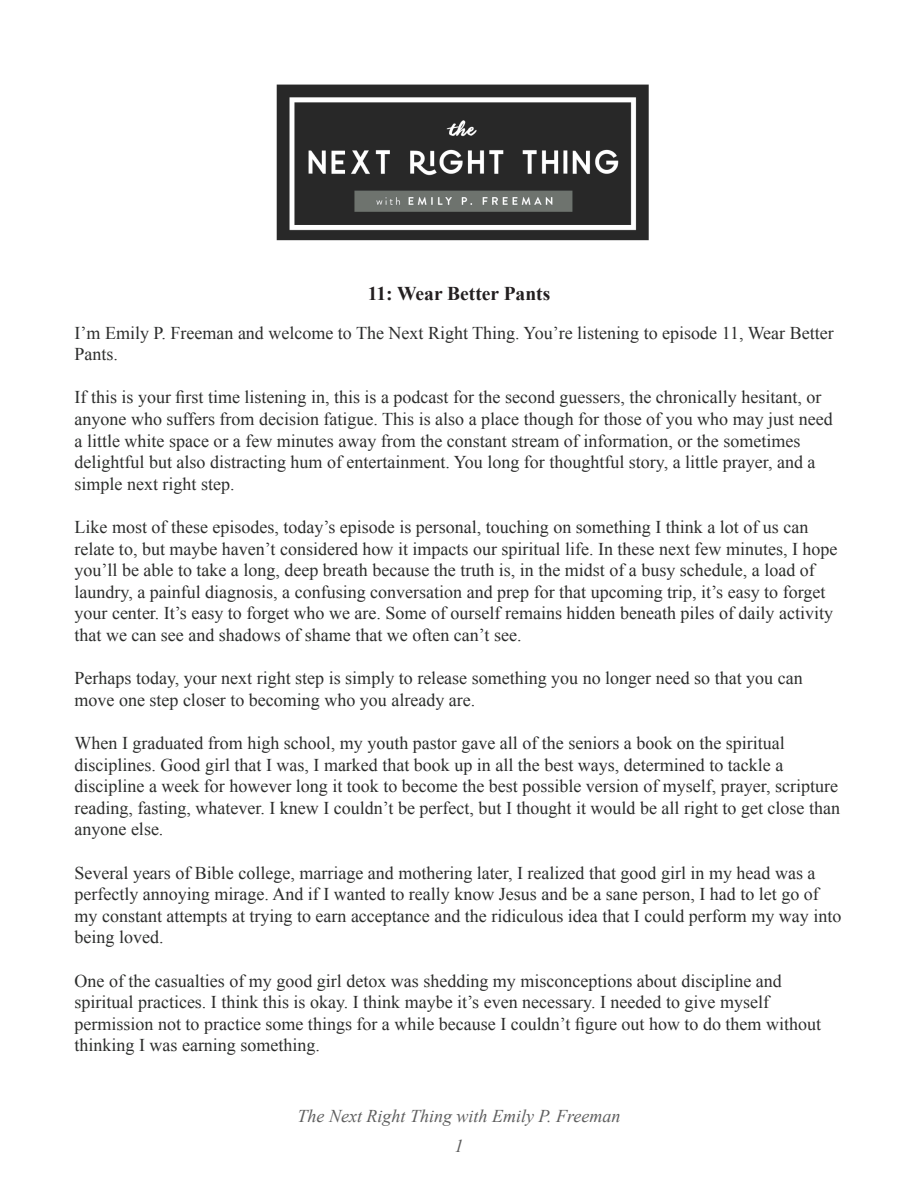
<style>
.page{position:relative;width:918px;height:1188px;background:#fff}
.page>*{position:absolute;margin:0;border:0;box-sizing:border-box;transform-origin:0 0}
.t1{font:700 19.5px "Times New Roman";color:#231f20}
.t2{font:18px/21.6px "Times New Roman";color:#2c2d2c}
.t3{font:italic 18px/30px "Times New Roman";color:#5e5e5e;text-align:center}
</style>
<div class="page">
<img style="left:276px;top:84px;width:373px;height:157px">
<p class="t1" style="left:368px;top:280px;width:184px">11: Wear Better Pants</p>
<p class="t2" style="left:75px;top:322px;width:761px">I’m Emily P. Freeman and welcome to The Next Right Thing. You’re listening to episode 11, Wear Better<br>Pants.</p>
<p class="t2" style="left:75px;top:386px;width:760px">If this is your first time listening in, this is a podcast for the second guessers, the chronically hesitant, or anyone who suffers from decision fatigue. This is also a place though for those of you who may just need a little white space or a few minutes away from the constant stream of information, or the sometimes delightful but also distracting hum of entertainment. You long for thoughtful story, a little prayer, and a simple next right step.</p>
<p class="t2" style="left:75px;top:516px;width:765px">Like most of these episodes, today’s episode is personal, touching on something I think a lot of us can relate to, but maybe haven’t considered how it impacts our spiritual life. In these next few minutes, I hope you’ll be able to take a long, deep breath because the truth is, in the midst of a busy schedule, a load of laundry, a painful diagnosis, a confusing conversation and prep for that upcoming trip, it’s easy to forget your center. It’s easy to forget who we are. Some of ourself remains hidden beneath piles of daily activity that we can see and shadows of shame that we often can’t see.</p>
<p class="t2" style="left:75px;top:667px;width:730px">Perhaps today, your next right step is simply to release something you no longer need so that you can move one step closer to becoming who you already are.</p>
<p class="t2" style="left:75px;top:732px;width:767px">When I graduated from high school, my youth pastor gave all of the seniors a book on the spiritual disciplines. Good girl that I was, I marked that book up in all the best ways, determined to tackle a discipline a week for however long it took to become the best possible version of myself, prayer, scripture reading, fasting, whatever. I knew I couldn’t be perfect, but I thought it would be all right to get close than anyone else.</p>
<p class="t2" style="left:75px;top:862px;width:768px">Several years of Bible college, marriage and mothering later, I realized that good girl in my head was a perfectly annoying mirage. And if I wanted to really know Jesus and be a sane person, I had to let go of my constant attempts at trying to earn acceptance and the ridiculous idea that I could perform my way into being loved.</p>
<p class="t2" style="left:75px;top:970px;width:748px">One of the casualties of my good girl detox was shedding my misconceptions about discipline and spiritual practices. I think this is okay. I think maybe it’s even necessary. I needed to give myself permission not to practice some things for a while because I couldn’t figure out how to do them without thinking I was earning something.</p>
<p class="t3" style="left:298px;top:1100px;width:324px">The Next Right Thing with Emily P. Freeman<br>1</p>
</div>
